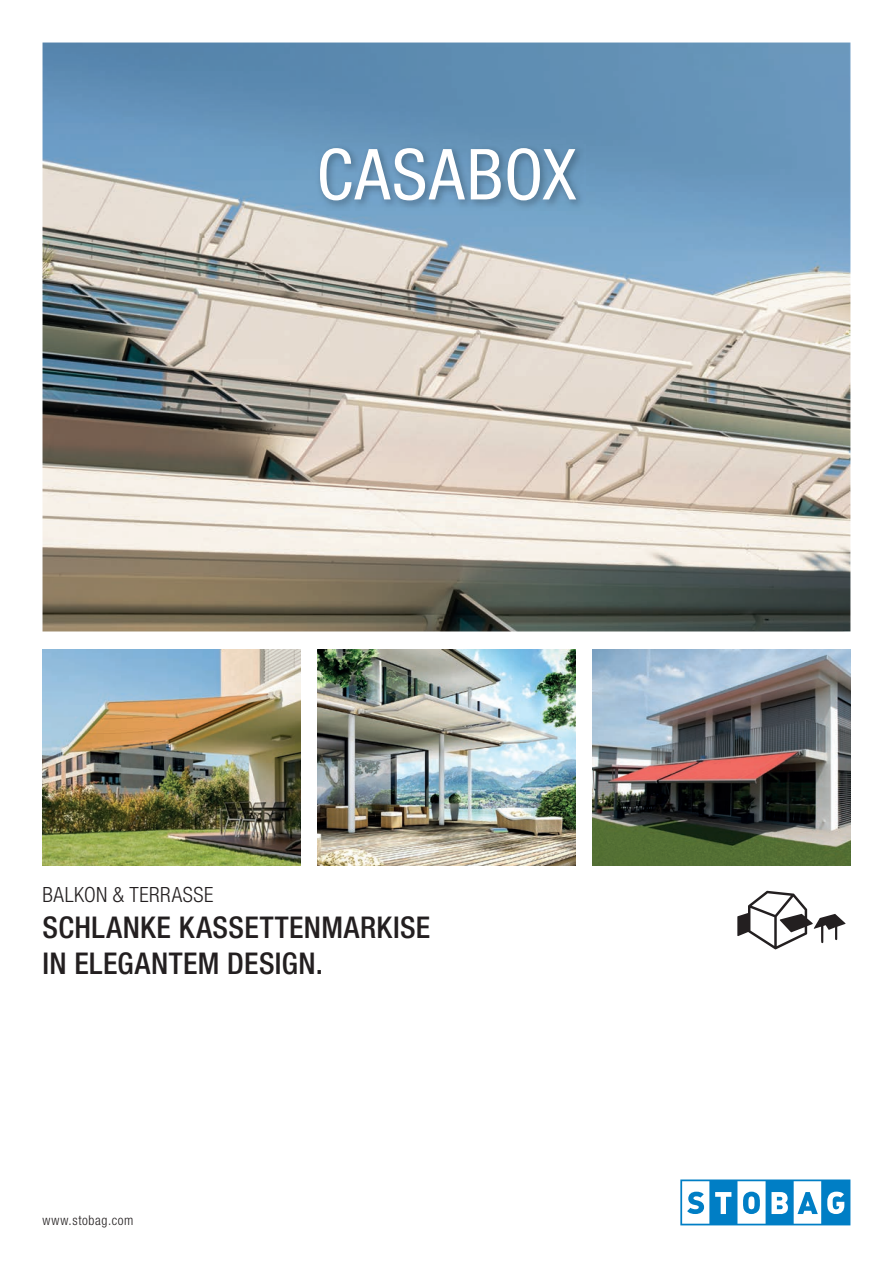
<style>
.page{position:relative;width:893px;height:1263px;background:#fff}
.page>*{position:absolute;margin:0;border:0;box-sizing:border-box;transform-origin:0 0}
.t1{font:condensed 70.5px "Helvetica Neue LT Pro";letter-spacing:.025em;color:#fff}
.t2{font:500 condensed 30px/36px "Helvetica Neue LT Pro";letter-spacing:.015em;color:#231f20}
.t3{font:300 condensed 21px "Helvetica Neue LT Pro";letter-spacing:.025em;color:#231f20}
.t4{font:300 condensed 13.5px "Helvetica Neue LT Pro";letter-spacing:.05em;color:#231f20}
</style>
<div class="page">
<svg style="left:680px;top:1179px;width:170px;height:46px"></svg>
<img style="left:43px;top:43px;width:807px;height:588px">
<img style="left:43px;top:649px;width:257px;height:216px">
<img style="left:317px;top:649px;width:258px;height:216px">
<img style="left:592px;top:649px;width:258px;height:216px">
<svg style="left:737px;top:891px;width:108px;height:58px"></svg>
<img style="left:316px;top:144px;width:269px;height:66px">
<h1 class="t1" style="left:317px;top:134px;width:261px">CASABOX</h1>
<p class="t3" style="left:43px;top:882px;width:172px">BALKON &amp; TERRASSE</p>
<p class="t2" style="left:43px;top:908px;width:389px">SCHLANKE KASSETTENMARKISE<br>IN ELEGANTEM DESIGN.</p>
<p class="t4" style="left:43px;top:1213px;width:92px">www.stobag.com</p>
</div>
